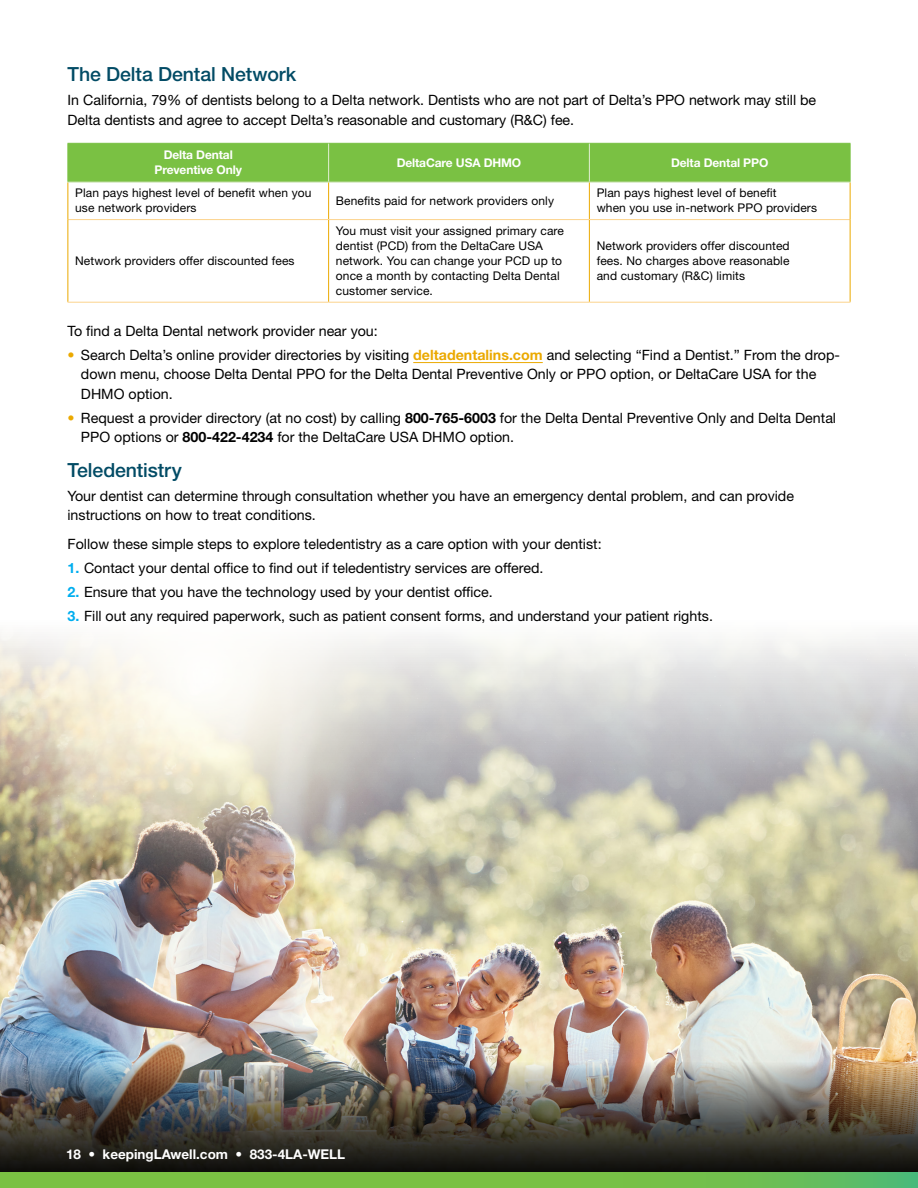
<style>
.page{position:relative;width:918px;height:1188px;background:#fff}
.page>*{position:absolute;margin:0;border:0;box-sizing:border-box;transform-origin:0 0}
.t1{font:500 19.5px "Helvetica Neue LT Std";letter-spacing:-.005em;color:#024b65}
.t2{font:14.25px/19.5px "Helvetica Neue LT Std";color:#000}
.t3{font:700 13.5px "Helvetica Neue LT Std";color:#fff}
.t4{font:12px/15px "Helvetica Neue LT Std";letter-spacing:.01em;color:#000}
.t5{font:700 12px/15px "Helvetica Neue LT Std";letter-spacing:-.01em;color:#fff;text-align:center}
.s1{color:#eba900}
.s2{font-weight:700;color:#eba900}
.s3{font-weight:700}
.s4{font-weight:700;color:#00aeef}
</style>
<div class="page">
<img style="left:0;top:634px;width:917px;height:417px">
<img style="left:0;top:1051px;width:917px;height:122px">
<hr style="left:917px;top:0;width:1px;height:1188px;background:#dcf2fd">
<svg style="left:0;top:1173px;width:918px;height:15px;background:#73bf4a"></svg>
<hr style="left:413px;top:362px;width:130px;height:1px;background:#eba900">
<div style="left:69px;top:144px;width:781px;height:38px;background:#7ac143"></div>
<svg style="left:69px;top:183px;width:781px;height:119px"></svg>
<hr style="left:328px;top:182px;width:1px;height:37px;background:#eba900">
<hr style="left:589px;top:182px;width:1px;height:37px;background:#eba900">
<hr style="left:68px;top:219px;width:261px;height:1px;background:#fcd38c">
<hr style="left:329px;top:219px;width:260px;height:1px;background:#fcd38c">
<hr style="left:328px;top:220px;width:1px;height:82px;background:#eba900">
<hr style="left:589px;top:219px;width:261px;height:1px;background:#fcd38c">
<hr style="left:589px;top:220px;width:1px;height:82px;background:#eba900">
<hr style="left:68px;top:182px;width:1px;height:38px;background:#eba900">
<hr style="left:850px;top:182px;width:1px;height:38px;background:#eba900">
<hr style="left:68px;top:220px;width:1px;height:82px;background:#eba900">
<hr style="left:850px;top:220px;width:1px;height:82px;background:#eba900">
<hr style="left:68px;top:302px;width:261px;height:1px;background:#fcd38c">
<hr style="left:329px;top:302px;width:260px;height:1px;background:#fcd38c">
<hr style="left:589px;top:302px;width:261px;height:1px;background:#fcd38c">
<hr style="left:68px;top:143px;width:261px;height:1px;background:#7ac143">
<hr style="left:329px;top:143px;width:260px;height:1px;background:#7ac143">
<hr style="left:589px;top:143px;width:261px;height:1px;background:#7ac143">
<hr style="left:68px;top:182px;width:261px;height:1px;background:#bbdc9b">
<hr style="left:329px;top:182px;width:260px;height:1px;background:#bbdc9b">
<hr style="left:589px;top:182px;width:261px;height:1px;background:#bbdc9b">
<hr style="left:328px;top:144px;width:1px;height:38px;background:#e2efd4">
<hr style="left:589px;top:144px;width:1px;height:38px;background:#e2efd4">
<hr style="left:68px;top:144px;width:1px;height:38px;background:#7ac143">
<hr style="left:850px;top:144px;width:1px;height:38px;background:#7ac143">
<h1 class="t1" style="left:68px;top:63px;width:230px">The Delta Dental Network</h1>
<p class="t2" style="left:68px;top:90px;width:750px">In California, 79% of dentists belong to a Delta network. Dentists who are not part of Delta’s PPO network may still be<br>Delta dentists and agree to accept Delta’s reasonable and customary (R&amp;C) fee.</p>
<p class="t5" style="left:155px;top:147px;width:89px">Delta Dental<br>Preventive Only</p>
<p class="t5" style="left:397px;top:155px;width:126px">DeltaCare USA DHMO</p>
<p class="t5" style="left:671px;top:155px;width:99px">Delta Dental PPO</p>
<p class="t4" style="left:75px;top:185px;width:238px">Plan pays highest level of benefit when you use network providers</p>
<p class="t4" style="left:336px;top:193px;width:220px">Benefits paid for network providers only</p>
<p class="t4" style="left:597px;top:185px;width:222px">Plan pays highest level of benefit<br>when you use in-network PPO providers</p>
<p class="t4" style="left:75px;top:253px;width:221px">Network providers offer discounted fees</p>
<p class="t4" style="left:336px;top:223px;width:229px">You must visit your assigned primary care dentist (PCD) from the DeltaCare USA network. You can change your PCD up to once a month by contacting Delta Dental customer service.</p>
<p class="t4" style="left:597px;top:238px;width:195px;text-align:justify">Network providers offer discounted fees. No charges above reasonable and customary (R&amp;C) limits</p>
<p class="t2" style="left:68px;top:321px;width:312px">To find a Delta Dental network provider near you:</p>
<p class="t2" style="left:81px;top:345px;width:761px;text-indent:-13px"><span class="s1">•</span> Search Delta’s online provider directories by visiting <span class="s2">deltadentalins.com</span> and selecting “Find a Dentist.” From the drop&shy;down menu, choose Delta Dental PPO for the Delta Dental Preventive Only or PPO option, or DeltaCare USA for the<br>DHMO option.</p>
<p class="t2" style="left:81px;top:408px;width:757px;text-indent:-13px"><span class="s1">•</span> Request a provider directory (at no cost) by calling <span class="s3">800-765-6003</span> for the Delta Dental Preventive Only and Delta Dental<br>PPO options or <span class="s3">800-422-4234</span> for the DeltaCare USA DHMO option.</p>
<h1 class="t1" style="left:68px;top:458px;width:116px">Teledentistry</h1>
<p class="t2" style="left:68px;top:486px;width:728px">Your dentist can determine through consultation whether you have an emergency dental problem, and can provide instructions on how to treat conditions.</p>
<p class="t2" style="left:68px;top:534px;width:536px">Follow these simple steps to explore teledentistry as a care option with your dentist:</p>
<p class="t2" style="left:68px;top:558px;width:477px"><span class="s4">1.</span> Contact your dental office to find out if teledentistry services are offered.</p>
<p class="t2" style="left:68px;top:582px;width:427px"><span class="s4">2.</span> Ensure that you have the technology used by your dentist office.</p>
<p class="t2" style="left:68px;top:606px;width:647px"><span class="s4">3.</span> Fill out any required paperwork, such as patient consent forms, and understand your patient rights.</p>
<p class="t3" style="left:66px;top:1145px;width:281px">18 • keepingLAwell.com • 833-4LA-WELL</p>
</div>
